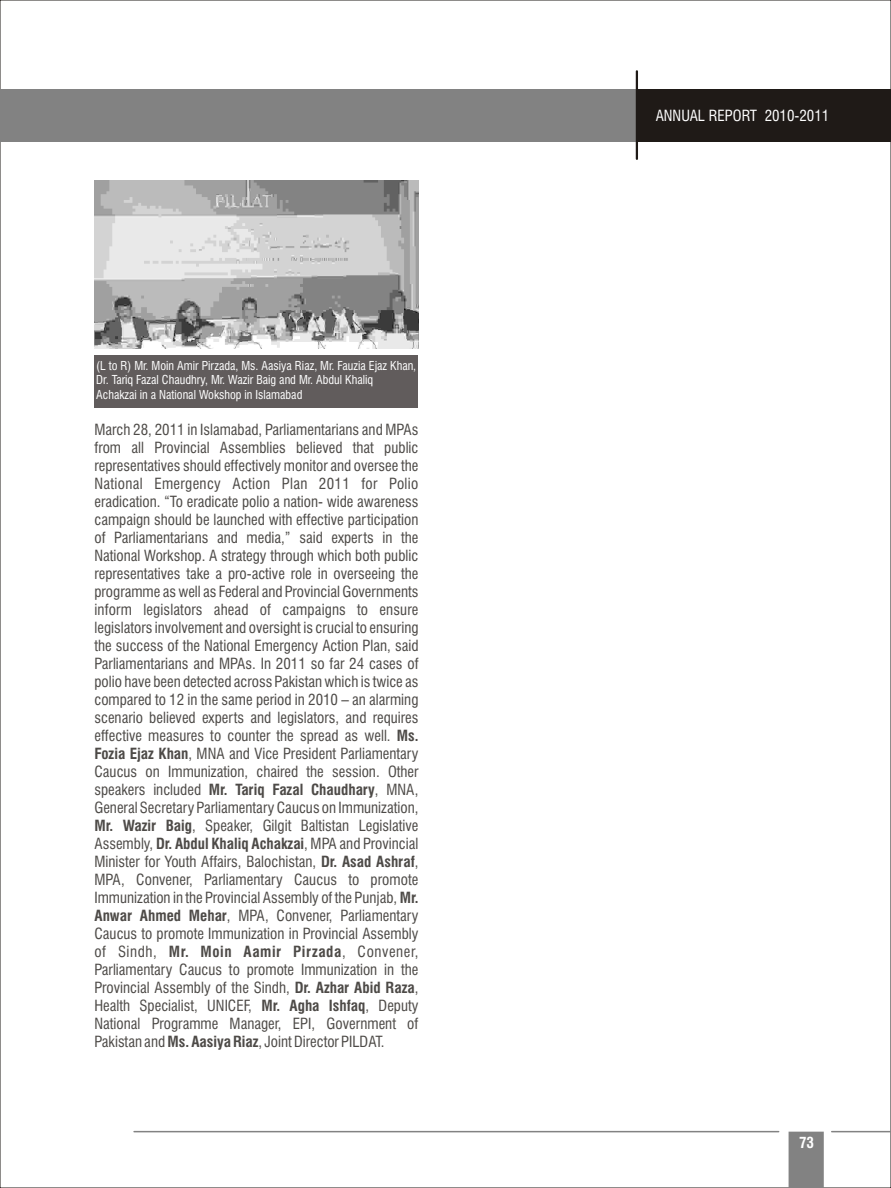
<style>
.page{position:relative;width:891px;height:1188px;background:#fff}
.page>*{position:absolute;margin:0;border:0;box-sizing:border-box;transform-origin:0 0}
.t1{font:15px/18px "Swis 721 Cn BT";color:#4d4a47;text-align:justify}
.t2{font:15px "Swis 721 Cn BT";color:#fff}
.t3{font:700 15px "Swis 721 Cn BT";color:#fff}
.t4{font:12px/14.4px "Swis 721 Cn BT";color:#fff}
.s1{font-weight:700}
</style>
<div class="page">
<div style="left:94px;top:355px;width:324px;height:53px;background:#615c5c"></div>
<img style="left:94px;top:181px;width:324px;height:168px">
<div style="left:0;top:89px;width:637px;height:52px;background:#828282"></div>
<div style="left:637px;top:89px;width:254px;height:52px;background:#1f1a17"></div>
<hr style="left:636px;top:71px;width:2px;height:88px;background:#1f1a17">
<div style="left:789px;top:1132px;width:35px;height:56px;background:#828282"></div>
<hr style="left:134px;top:1131px;width:645px;height:1px;background:#828282">
<hr style="left:832px;top:1131px;width:59px;height:1px;background:#828282">
<p class="t4" style="left:96px;top:360px;width:322px">(L to R) Mr. Moin Amir Pirzada, Ms. Aasiya Riaz, Mr. Fauzia Ejaz Khan,<br>Dr. Tariq Fazal Chaudhry, Mr. Wazir Baig and Mr. Abdul Khaliq<br>Achakzai in a National Wokshop in Islamabad</p>
<p class="t1" style="left:94px;top:422px;width:326px">March 28, 2011 in Islamabad, Parliamentarians and MPAs from all Provincial Assemblies believed that public representatives should effectively monitor and oversee the National Emergency Action Plan 2011 for Polio eradication. “To eradicate polio a nation- wide awareness campaign should be launched with effective participation of Parliamentarians and media,” said experts in the National Workshop. A strategy through which both public representatives take a pro-active role in overseeing the programme as well as Federal and Provincial Governments inform legislators ahead of campaigns to ensure legislators involvement and oversight is crucial to ensuring the success of the National Emergency Action Plan, said Parliamentarians and MPAs. In 2011 so far 24 cases of polio have been detected across Pakistan which is twice as compared to 12 in the same period in 2010 – an alarming scenario believed experts and legislators, and requires effective measures to counter the spread as well. <span class="s1">Ms.<br>Fozia Ejaz Khan</span>, MNA and Vice President Parliamentary Caucus on Immunization, chaired the session. Other speakers included <span class="s1">Mr. Tariq Fazal Chaudhary</span>, MNA, General Secretary Parliamentary Caucus on Immunization, <span class="s1">Mr. Wazir Baig</span>, Speaker, Gilgit Baltistan Legislative Assembly, <span class="s1">Dr. Abdul Khaliq Achakzai</span>, MPA and Provincial Minister for Youth Affairs, Balochistan, <span class="s1">Dr. Asad Ashraf</span>, MPA, Convener, Parliamentary Caucus to promote Immunization in the Provincial Assembly of the Punjab, <span class="s1">Mr.<br>Anwar Ahmed Mehar</span>, MPA, Convener, Parliamentary Caucus to promote Immunization in Provincial Assembly of Sindh, <span class="s1">Mr. Moin Aamir Pirzada</span>, Convener, Parliamentary Caucus to promote Immunization in the Provincial Assembly of the Sindh, <span class="s1">Dr. Azhar Abid Raza</span>, Health Specialist, UNICEF, <span class="s1">Mr. Agha Ishfaq</span>, Deputy National Programme Manager, EPI, Government of Pakistan and <span class="s1">Ms. Aasiya Riaz</span>, Joint Director PILDAT.</p>
<p class="t2" style="left:656px;top:110px;width:175px">ANNUAL REPORT 2010-2011</p>
<p class="t3" style="left:799px;top:1137px;width:16px">73</p>
</div>
